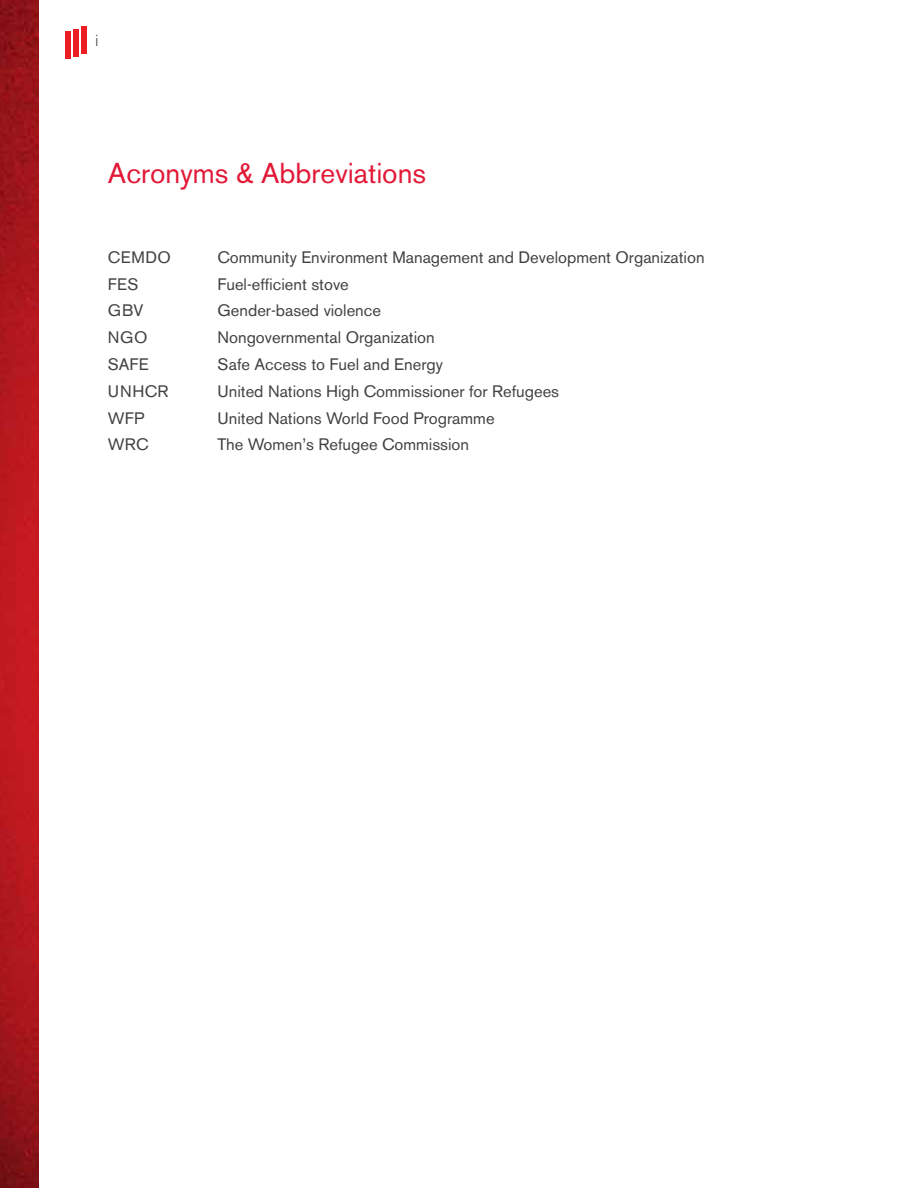
<style>
.page{position:relative;width:918px;height:1188px;background:#fff}
.page>*{position:absolute;margin:0;border:0;box-sizing:border-box;transform-origin:0 0}
.Head_1{font:28.5px "Akzidenz Grotesk BE";color:#e31837}
.t1{font:16.5px "Akzidenz Grotesk BE";color:#414042}
.t2{font:300 16.5px "Akzidenz Grotesk BE";color:#414042}
</style>
<div class="page">
<img style="left:0;top:0;width:38px;height:1188px">
<div style="left:73px;top:29px;width:6px;height:28px;background:#ed1d24"></div>
<div style="left:65px;top:31px;width:6px;height:28px;background:#ed1d24"></div>
<div style="left:81px;top:26px;width:6px;height:28px;background:#ed1d24"></div>
<p class="t2" style="left:95px;top:31px;width:5px">i</p>
<p class="Head_1" style="left:108px;top:156px;width:320px">Acronyms &amp; Abbreviations</p>
<p class="t1" style="left:108px;top:247px;width:64px">CEMDO</p>
<p class="t1" style="left:217px;top:247px;width:489px">Community Environment Management and Development Organization</p>
<p class="t1" style="left:108px;top:274px;width:32px">FES</p>
<p class="t1" style="left:217px;top:274px;width:133px">Fuel-efficient stove</p>
<p class="t1" style="left:108px;top:301px;width:37px">GBV</p>
<p class="t1" style="left:217px;top:301px;width:165px">Gender-based violence</p>
<p class="t1" style="left:108px;top:328px;width:41px">NGO</p>
<p class="t1" style="left:217px;top:328px;width:219px">Nongovernmental Organization</p>
<p class="t1" style="left:108px;top:354px;width:42px">SAFE</p>
<p class="t1" style="left:217px;top:354px;width:227px">Safe Access to Fuel and Energy</p>
<p class="t1" style="left:108px;top:381px;width:62px">UNHCR</p>
<p class="t1" style="left:217px;top:381px;width:343px">United Nations High Commissioner for Refugees</p>
<p class="t1" style="left:108px;top:408px;width:38px">WFP</p>
<p class="t1" style="left:217px;top:408px;width:279px">United Nations World Food Programme</p>
<p class="t1" style="left:108px;top:435px;width:42px">WRC</p>
<p class="t1" style="left:217px;top:435px;width:253px">The Women’s Refugee Commission</p>
</div>
